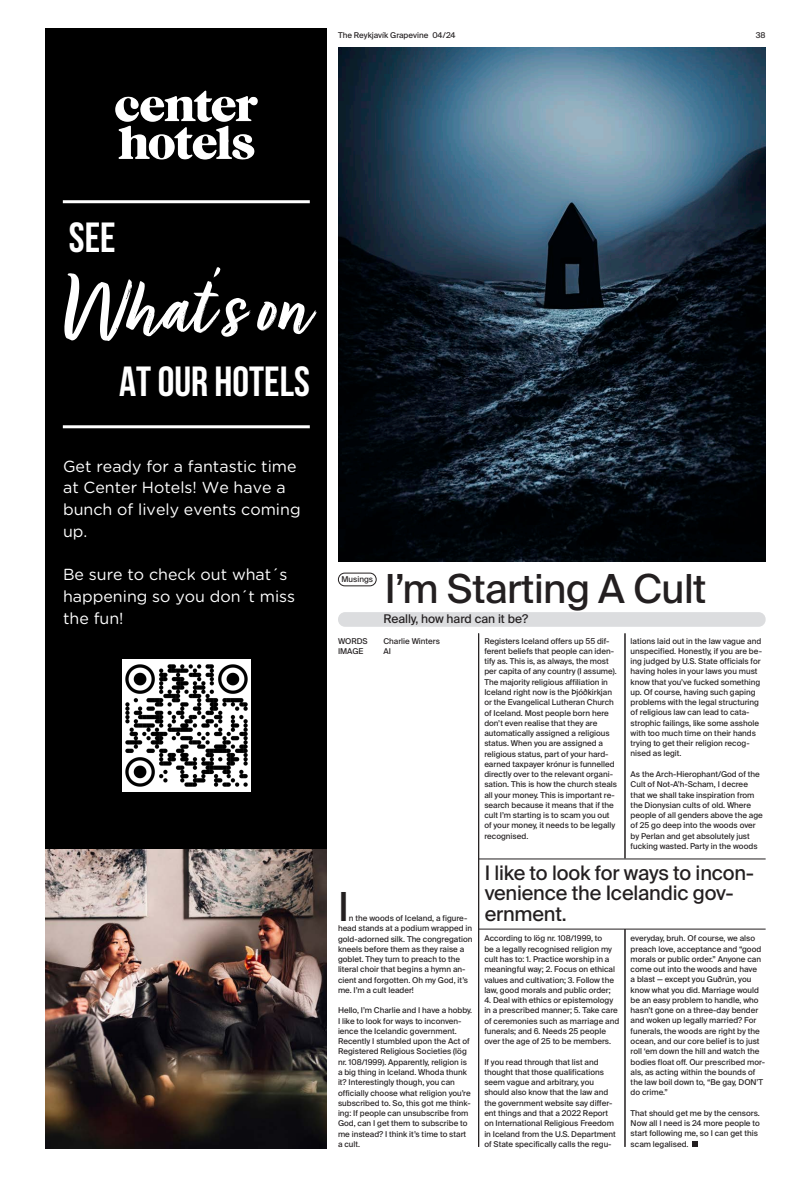
<style>
.page{position:relative;width:794px;height:1191px;background:#fff}
.page>*{position:absolute;margin:0;border:0;box-sizing:border-box;transform-origin:0 0}
.t1{font:88.5px "Turbinado Bold Pro";color:#fff}
.t2{font:700 42.1px "Bebas Neue";color:#fff}
.t3{font:40px "Suisse Intl";letter-spacing:-.015em;color:#231f20}
.t4{font:20px/20.5px "Suisse Intl";letter-spacing:-.01em;color:#231f20}
.t5{font:16px/21.8px "Gotham Rounded";color:#fff}
.t6{font:12px "Suisse Intl";color:#231f20}
.t7{font:8px/10.3px "Suisse Intl";color:#231f20}
</style>
<div class="page">
<div style="left:45px;top:28px;width:282px;height:1120px;background:#000"></div>
<img style="left:122px;top:659px;width:129px;height:133px">
<hr style="left:63px;top:425px;width:247px;height:3px;background:#fff">
<img style="left:115px;top:90px;width:143px;height:70px">
<hr style="left:63px;top:200px;width:247px;height:3px;background:#fff">
<img style="left:45px;top:849px;width:282px;height:299px">
<img style="left:338px;top:48px;width:427px;height:513px">
<svg style="left:692px;top:1141px;width:5px;height:5px"></svg>
<hr style="left:478px;top:633px;width:1px;height:513px;background:#231f20">
<hr style="left:624px;top:633px;width:1px;height:225px;background:#231f20">
<hr style="left:624px;top:929px;width:1px;height:217px;background:#231f20">
<div style="left:338px;top:612px;width:427px;height:15px;background:#dcdddf;border-radius:7px"></div>
<div style="left:338px;top:573px;width:38px;height:13px;border:1px solid #231f20;border-radius:6px"></div>
<hr style="left:479px;top:928px;width:286px;height:1px;background:#231f20">
<hr style="left:479px;top:858px;width:286px;height:1px;background:#231f20">
<p class="t7" style="left:338px;top:30px;width:119px">The Reykjavík Grapevine 04/24</p>
<p class="t7" style="left:756px;top:30px;width:11px">38</p>
<h2 class="t2" style="left:69px;top:215px;width:48px">SEE</h2>
<h1 class="t1" style="left:63px;top:261px;width:248px">What´s on</h1>
<h2 class="t2" style="left:119px;top:358px;width:192px">AT OUR HOTELS</h2>
<h3 class="t5" style="left:63px;top:454px;width:239px">Get ready for a fantastic time at Center Hotels! We have a bunch of lively events coming up.</h3>
<h3 class="t5" style="left:63px;top:563px;width:234px">Be sure to check out what´s happening so you don´t miss the fun!</h3>
<p class="t7" style="left:341px;top:574px;width:33px">Musings</p>
<h3 class="t3" style="left:385px;top:565px;width:323px">I’m Starting A Cult</h3>
<h3 class="t6" style="left:383px;top:612px;width:146px">Really, how hard can it be?</h3>
<p class="t7" style="left:338px;top:635px;width:31px">WORDS</p>
<p class="t7" style="left:383px;top:635px;width:58px">Charlie Winters</p>
<p class="t7" style="left:338px;top:646px;width:27px">IMAGE</p>
<p class="t7" style="left:383px;top:646px;width:9px">AI</p>
<h3 class="t3" style="left:338px;top:883px;width:12px">I</h3>
<p class="t7" style="left:338px;top:913px;width:136px;text-indent:11px">n the woods of Iceland, a figure&shy;head stands at a podium wrapped in gold-adorned silk. The congregation kneels before them as they raise a goblet. They turn to preach to the literal choir that begins a hymn an&shy;cient and forgotten. Oh my God, it’s me. I’m a cult leader!</p>
<p class="t7" style="left:338px;top:1005px;width:135px">Hello, I’m Charlie and I have a hobby.<br>I like to look for ways to inconven&shy;ience the Icelandic government.<br>Recently I stumbled upon the Act of Registered Religious Societies (lög nr. 108/1999). Apparently, religion is a big thing in Iceland. Whoda thunk it? Interestingly though, you can officially choose what religion you’re subscribed to. So, this got me think&shy;ing: If people can unsubscribe from God, can I get them to subscribe to me instead? I think it’s time to start a cult.</p>
<p class="t7" style="left:484px;top:635px;width:134px">Registers Iceland offers up 55 dif&shy;ferent beliefs that people can iden&shy;tify as. This is, as always, the most per capita of any country (I assume).<br>The majority religious affiliation in Iceland right now is the Þjóðkirkjan or the Evangelical Lutheran Church of Iceland. Most people born here don’t even realise that they are automatically assigned a religious status. When you are assigned a religious status, part of your hard&shy;earned taxpayer krónur is funnelled directly over to the relevant organi&shy;sation. This is how the church steals all your money. This is important re&shy;search because it means that if the cult I’m starting is to scam you out of your money, it needs to be legally recognised.</p>
<p class="t7" style="left:630px;top:635px;width:133px">lations laid out in the law vague and unspecified. Honestly, if you are be&shy;ing judged by U.S. State officials for having holes in your laws you must know that you’ve fucked something up. Of course, having such gaping problems with the legal structuring of religious law can lead to cata&shy;strophic failings, like some asshole with too much time on their hands trying to get their religion recog&shy;nised as legit.</p>
<p class="t7" style="left:630px;top:769px;width:134px">As the Arch-Hierophant/God of the Cult of Not-A’h-Scham, I decree that we shall take inspiration from the Dionysian cults of old. Where people of all genders above the age of 25 go deep into the woods over by Perlan and get absolutely just fucking wasted. Party in the woods</p>
<h3 class="t4" style="left:485px;top:862px;width:271px">I like to look for ways to incon&shy;venience the Icelandic gov&shy;ernment.</h3>
<p class="t7" style="left:484px;top:933px;width:132px">According to lög nr. 108/1999, to<br>be a legally recognised religion my cult has to: 1. Practice worship in a meaningful way; 2. Focus on ethical values and cultivation; 3. Follow the law, good morals and public order;</p>
<p class="t7" style="left:484px;top:995px;width:136px">4. Deal with ethics or epistemology in a prescribed manner; 5. Take care of ceremonies such as marriage and funerals; and 6. Needs 25 people over the age of 25 to be members.</p>
<p class="t7" style="left:484px;top:1056px;width:133px">If you read through that list and thought that those qualifications seem vague and arbitrary, you should also know that the law and the government website say differ&shy;ent things and that a 2022 Report on International Religious Freedom in Iceland from the U.S. Department of State specifically calls the regu-</p>
<p class="t7" style="left:630px;top:933px;width:136px">everyday, bruh. Of course, we also preach love, acceptance and “good morals or public order.” Anyone can come out into the woods and have<br>a blast — except you Guðrún, you know what you did. Marriage would be an easy problem to handle, who hasn’t gone on a three-day bender and woken up legally married? For funerals, the woods are right by the ocean, and our core belief is to just roll ‘em down the hill and watch the bodies float off. Our prescribed mor&shy;als, as acting within the bounds of the law boil down to, “Be gay, DON’T do crime.”</p>
<p class="t7" style="left:630px;top:1108px;width:131px">That should get me by the censors.<br>Now all I need is 24 more people to start following me, so I can get this scam legalised.</p>
</div>
